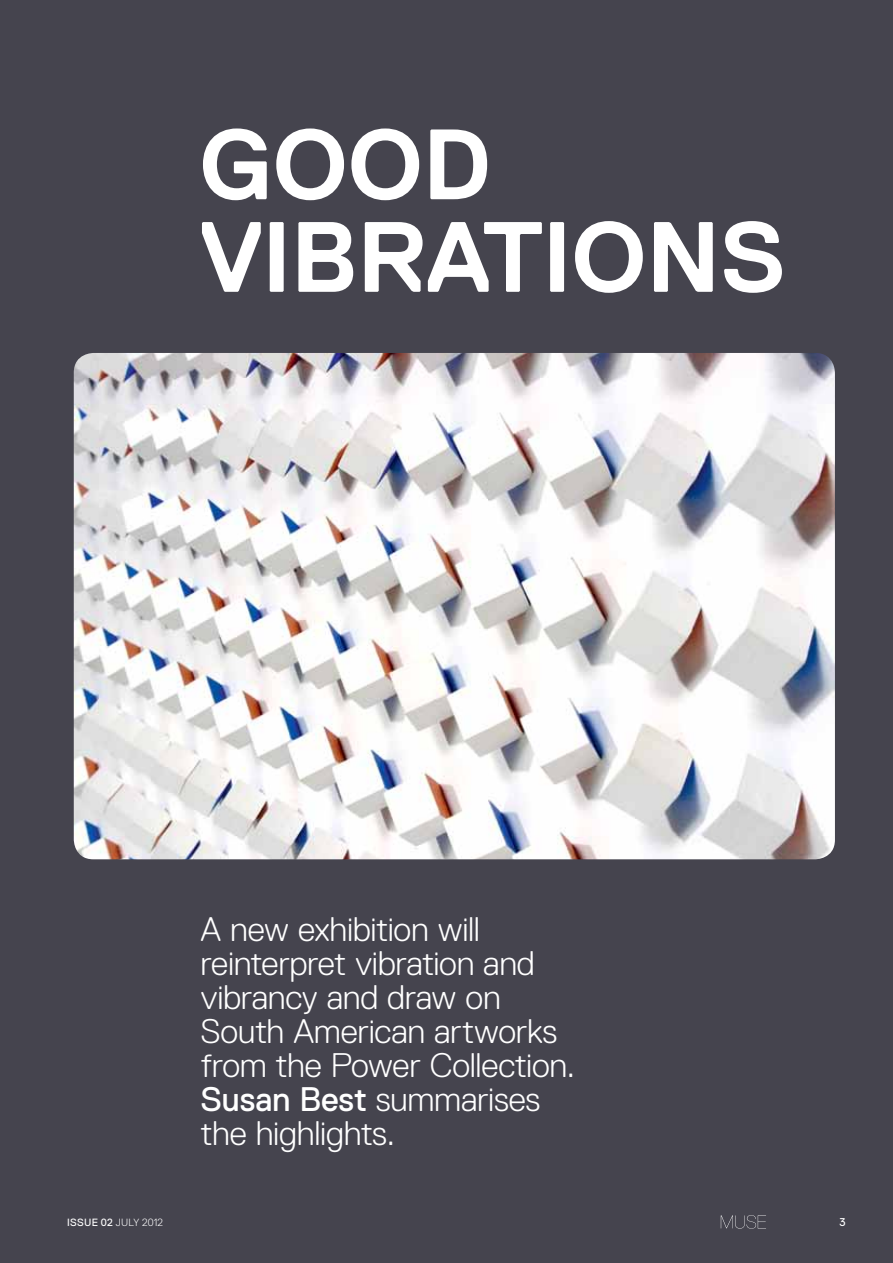
<style>
.page{position:relative;width:893px;height:1263px;background:#45444e}
.page>*{position:absolute;margin:0;border:0;box-sizing:border-box;transform-origin:0 0}
.t1{font:700 99.6px/92.6px "Replica Std";letter-spacing:-.01em;color:#fff}
.t2{font:300 34.05px/34px "Replica Std";letter-spacing:-.01em;color:#fff}
.t3{font:11.25px "Replica Std";color:#fff}
.t4{font:300 10.5px "Replica Std";color:#fff}
.t5{font:10.5px "Replica Std";color:#fff}
.s1{font-weight:400}
</style>
<div class="page">
<svg style="left:721px;top:1215px;width:45px;height:13px"></svg>
<img style="left:74px;top:353px;width:761px;height:506px">
<h1 class="t1" style="left:199px;top:119px;width:588px">GOOD<br>VIBRATIONS</h1>
<p class="t2" style="left:201px;top:912px;width:376px">A new exhibition will reinterpret vibration and vibrancy and draw on<br>South American artworks from the Power Collection.<br><span class="s1">Susan Best</span> summarises the highlights.</p>
<p class="t5" style="left:67px;top:1216px;width:7px">issue</p>
<p class="t4" style="left:101px;top:1216px;width:18px"><span class="s1">02</span> jul</p>
<p class="t4" style="left:133px;top:1216px;width:31px">y 2012</p>
<p class="t3" style="left:840px;top:1215px;width:8px">3</p>
</div>
